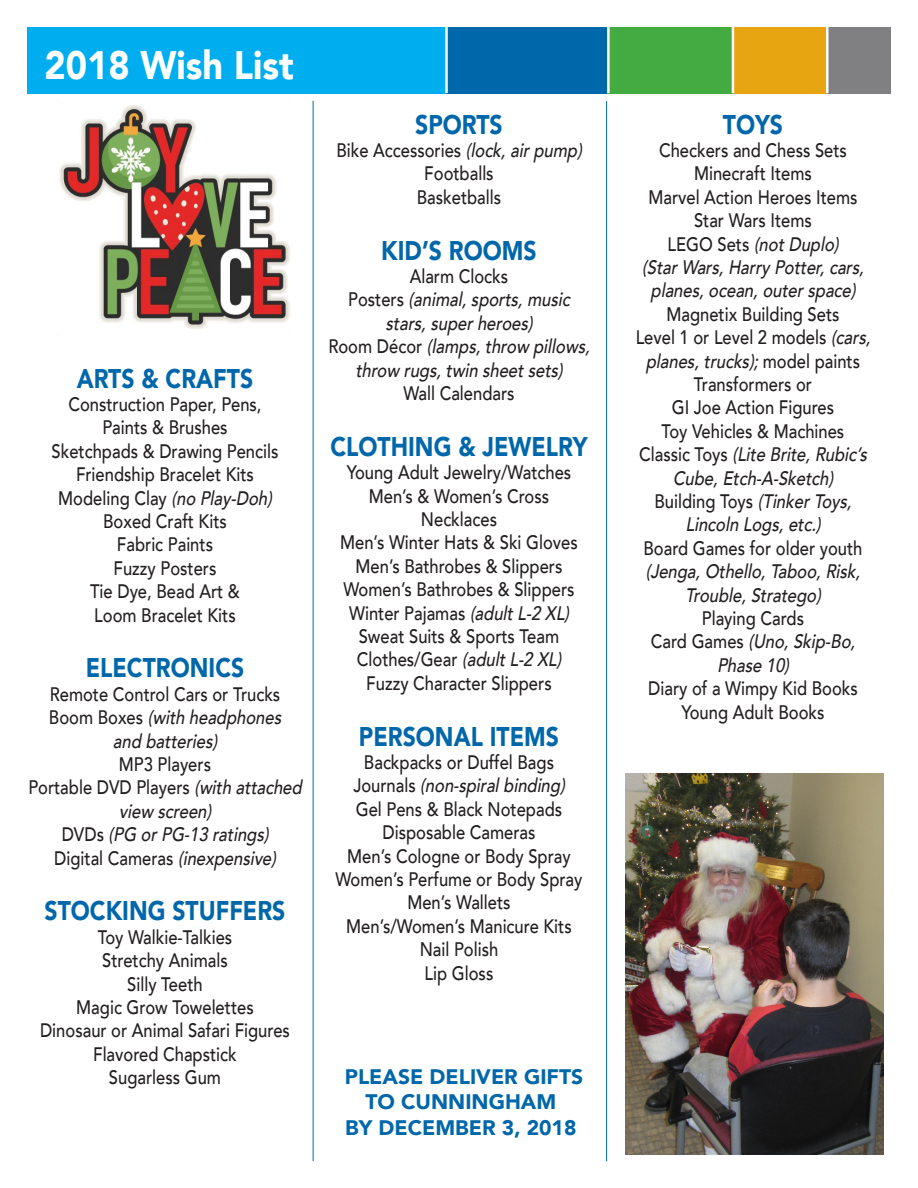
<style>
.page{position:relative;width:918px;height:1188px;background:#fff}
.page>*{position:absolute;margin:0;border:0;box-sizing:border-box;transform-origin:0 0}
.t1{font:900 39.6px "Avenir LT";color:#fff;scale:.91 1}
.t2{font:900 27px "Avenir LT";color:#0067aa;scale:.85 1}
.t3{font:900 21px/25.2px "Avenir LT";color:#0067aa;text-align:center}
.t4{font:500 19.5px "Avenir LT";color:#231f20;scale:.85 1}
.t5{font:italic 500 19.5px/23.4px "Avenir LT";color:#231f20;text-align:center;scale:.85 1}
.s1{font-style:italic}
.s2{font-style:normal}
</style>
<div class="page">
<div style="left:27px;top:27px;width:420px;height:66px;background:#00aeef"></div>
<div style="left:447px;top:27px;width:160px;height:66px;background:#0067aa"></div>
<div style="left:607px;top:27px;width:126px;height:66px;background:#44aa42"></div>
<div style="left:733px;top:27px;width:94px;height:66px;background:#e7a512"></div>
<div style="left:827px;top:27px;width:64px;height:66px;background:#808083"></div>
<hr style="left:445px;top:27px;width:3px;height:66px;background:#fff">
<hr style="left:607px;top:27px;width:3px;height:66px;background:#fff">
<hr style="left:732px;top:27px;width:2px;height:66px;background:#fff">
<hr style="left:826px;top:27px;width:2px;height:66px;background:#fff">
<img style="left:59px;top:105px;width:231px;height:224px">
<hr style="left:313px;top:101px;width:1px;height:1060px;background:#0067aa">
<hr style="left:606px;top:101px;width:1px;height:1060px;background:#0067aa">
<img style="left:626px;top:773px;width:257px;height:381px">
<p class="t1" style="left:44px;top:41px;width:275px">2018 Wish List</p>
<p class="t2" style="left:77px;top:362px;width:209px">ARTS &amp; CRAFTS</p>
<p class="t4" style="left:68px;top:393px;width:229px">Construction Paper, Pens,</p>
<p class="t4" style="left:102px;top:416px;width:149px">Paints &amp; Brushes</p>
<p class="t4" style="left:52px;top:440px;width:268px">Sketchpads &amp; Drawing Pencils</p>
<p class="t4" style="left:76px;top:463px;width:211px">Friendship Bracelet Kits</p>
<p class="t4" style="left:58px;top:487px;width:257px">Modeling Clay <span class="s1">(no Play-Doh)</span></p>
<p class="t4" style="left:103px;top:510px;width:147px">Boxed Craft Kits</p>
<p class="t4" style="left:117px;top:533px;width:115px">Fabric Paints</p>
<p class="t4" style="left:114px;top:557px;width:122px">Fuzzy Posters</p>
<p class="t4" style="left:90px;top:580px;width:178px">Tie Dye, Bead Art &amp;</p>
<p class="t4" style="left:94px;top:604px;width:168px">Loom Bracelet Kits</p>
<p class="t2" style="left:86px;top:652px;width:188px">ELECTRONICS</p>
<p class="t4" style="left:50px;top:683px;width:273px">Remote Control Cars or Trucks</p>
<p class="t5" style="left:49px;top:706px;width:280px"><span class="s2">B o o m B o x e s</span> (with headphones</p>
<p class="t5" style="left:113px;top:730px;width:129px">and batteries)</p>
<p class="t4" style="left:119px;top:753px;width:110px">MP3 Players</p>
<p class="t5" style="left:28px;top:776px;width:328px"><span class="s2">Portable DVD Players</span> (with attached view screen)</p>
<p class="t5" style="left:62px;top:823px;width:250px"><span class="s2">D V D s</span> (PG orPG-13 ratings)</p>
<p class="t4" style="left:54px;top:847px;width:267px">Digital Cameras <span class="s1">(inexpensive)</span></p>
<p class="t2" style="left:45px;top:895px;width:285px">STOCKING STUFFERS</p>
<p class="t4" style="left:98px;top:926px;width:160px">Toy Walkie-Talkies</p>
<p class="t4" style="left:102px;top:949px;width:149px">Stretchy Animals</p>
<p class="t4" style="left:127px;top:973px;width:90px">Silly Teeth</p>
<p class="t4" style="left:76px;top:996px;width:210px">Magic Grow Towelettes</p>
<p class="t4" style="left:40px;top:1019px;width:296px">Dinosaur or Animal Safari Figures</p>
<p class="t4" style="left:93px;top:1043px;width:171px">Flavored Chapstick</p>
<p class="t4" style="left:109px;top:1066px;width:133px">Sugarless Gum</p>
<p class="t2" style="left:415px;top:108px;width:104px">SPORTS</p>
<p class="t4" style="left:336px;top:139px;width:295px">Bike Accessories <span class="s1">(lock,airpump)</span></p>
<p class="t4" style="left:424px;top:162px;width:83px">Footballs</p>
<p class="t4" style="left:417px;top:186px;width:101px">Basketballs</p>
<p class="t2" style="left:381px;top:234px;width:184px">KID’S ROOMS</p>
<p class="t4" style="left:410px;top:265px;width:117px">Alarm Clocks</p>
<p class="t5" style="left:348px;top:288px;width:267px"><span class="s2">P o s t e r s</span> (animal,sports,music</p>
<p class="t5" style="left:386px;top:312px;width:179px">stars,superheroes)</p>
<p class="t5" style="left:328px;top:335px;width:314px"><span class="s2">R o o m D é c o r</span> (lamps,throw pillows,</p>
<p class="t5" style="left:355px;top:359px;width:250px">throw rugs,twin sheetsets)</p>
<p class="t4" style="left:403px;top:382px;width:132px">Wall Calendars</p>
<p class="t2" style="left:330px;top:430px;width:304px">CLOTHING &amp; JEWELRY</p>
<p class="t4" style="left:347px;top:461px;width:266px">Young Adult Jewelry/Watches</p>
<p class="t4" style="left:369px;top:485px;width:214px">Men’s &amp; Women’s Cross</p>
<p class="t4" style="left:421px;top:508px;width:91px">Necklaces</p>
<p class="t4" style="left:340px;top:531px;width:281px">Men’s Winter Hats &amp; Ski Gloves</p>
<p class="t4" style="left:356px;top:555px;width:245px">Men’s Bathrobes &amp; Slippers</p>
<p class="t4" style="left:343px;top:578px;width:273px">Women’s Bathrobes &amp; Slippers</p>
<p class="t4" style="left:349px;top:602px;width:265px">Winter Pajamas <span class="s1">(adultL-2 XL)</span></p>
<p class="t4" style="left:359px;top:625px;width:237px">Sweat Suits &amp; Sports Team</p>
<p class="t4" style="left:357px;top:648px;width:247px">Clothes/Gear <span class="s1">(adultL-2 XL)</span></p>
<p class="t4" style="left:366px;top:672px;width:220px">Fuzzy Character Slippers</p>
<p class="t2" style="left:359px;top:720px;width:237px">PERSONAL ITEMS</p>
<p class="t4" style="left:364px;top:751px;width:225px">Backpacks or Duffel Bags</p>
<p class="t5" style="left:353px;top:774px;width:255px"><span class="s2">J o u r n a l s</span> (non-spiralbinding)</p>
<p class="t4" style="left:356px;top:798px;width:244px">Gel Pens &amp; Black Notepads</p>
<p class="t4" style="left:382px;top:821px;width:182px">Disposable Cameras</p>
<p class="t4" style="left:347px;top:845px;width:265px">Men’s Cologne or Body Spray</p>
<p class="t4" style="left:335px;top:868px;width:292px">Women’s Perfume or Body Spray</p>
<p class="t4" style="left:407px;top:891px;width:123px">Men’s Wallets</p>
<p class="t4" style="left:346px;top:915px;width:267px">Men’s/Women’s Manicure Kits</p>
<p class="t4" style="left:420px;top:938px;width:94px">Nail Polish</p>
<p class="t4" style="left:425px;top:962px;width:82px">Lip Gloss</p>
<p class="t3" style="left:345px;top:1064px;width:240px">PLEASE DELIVER GIFTS<br>TO CUNNINGHAM</p>
<p class="t3" style="left:345px;top:1114px;width:233px">BY DECEMBER 3, 2018</p>
<p class="t2" style="left:723px;top:108px;width:72px">TOYS</p>
<p class="t4" style="left:659px;top:139px;width:223px">Checkers and Chess Sets</p>
<p class="t4" style="left:694px;top:162px;width:140px">Minecraft Items</p>
<p class="t4" style="left:648px;top:186px;width:247px">Marvel Action Heroes Items</p>
<p class="t4" style="left:694px;top:209px;width:140px">Star Wars Items</p>
<p class="t5" style="left:667px;top:233px;width:208px"><span class="s2">L E G O S et s</span> (notDuplo)</p>
<p class="t5" style="left:642px;top:256px;width:267px">(StarWars,Harry Potter,cars, planes,ocean,outerspace)</p>
<p class="t4" style="left:666px;top:303px;width:205px">Magnetix Building Sets</p>
<p class="t4" style="left:636px;top:326px;width:282px">Level 1 or Level 2 models <span class="s1">(cars,</span></p>
<p class="t5" style="left:646px;top:350px;width:254px">planes,trucks);<span class="s2">m o d e l p a i n t s</span></p>
<p class="t4" style="left:694px;top:373px;width:141px">Transformers or</p>
<p class="t4" style="left:672px;top:396px;width:193px">GI Joe Action Figures</p>
<p class="t4" style="left:662px;top:420px;width:216px">Toy Vehicles &amp; Machines</p>
<p class="t5" style="left:639px;top:443px;width:274px"><span class="s2">C l a s s i c To y s</span> (Lite Brite,Rubic’s</p>
<p class="t5" style="left:673px;top:467px;width:195px">Cube,Etch-A-Sketch)</p>
<p class="t4" style="left:654px;top:490px;width:238px">B u i l d i n g To ys <span class="s1">(TinkerToys,</span></p>
<p class="t5" style="left:685px;top:513px;width:165px">Lincoln Logs,etc.)</p>
<p class="t4" style="left:644px;top:537px;width:259px">Board Games for older youth</p>
<p class="t5" style="left:646px;top:560px;width:259px">(Jenga,Othello,Taboo,Risk,</p>
<p class="t5" style="left:685px;top:584px;width:166px">Trouble,Stratego)</p>
<p class="t4" style="left:702px;top:607px;width:122px">Playing Cards</p>
<p class="t5" style="left:651px;top:630px;width:247px"><span class="s2">C a r d G a m e s</span> (Uno,Skip-Bo,</p>
<p class="t5" style="left:717px;top:654px;width:91px">Phase 10)</p>
<p class="t4" style="left:648px;top:677px;width:248px">Diary of a Wimpy Kid Books</p>
<p class="t4" style="left:681px;top:701px;width:170px">Young Adult Books</p>
</div>
